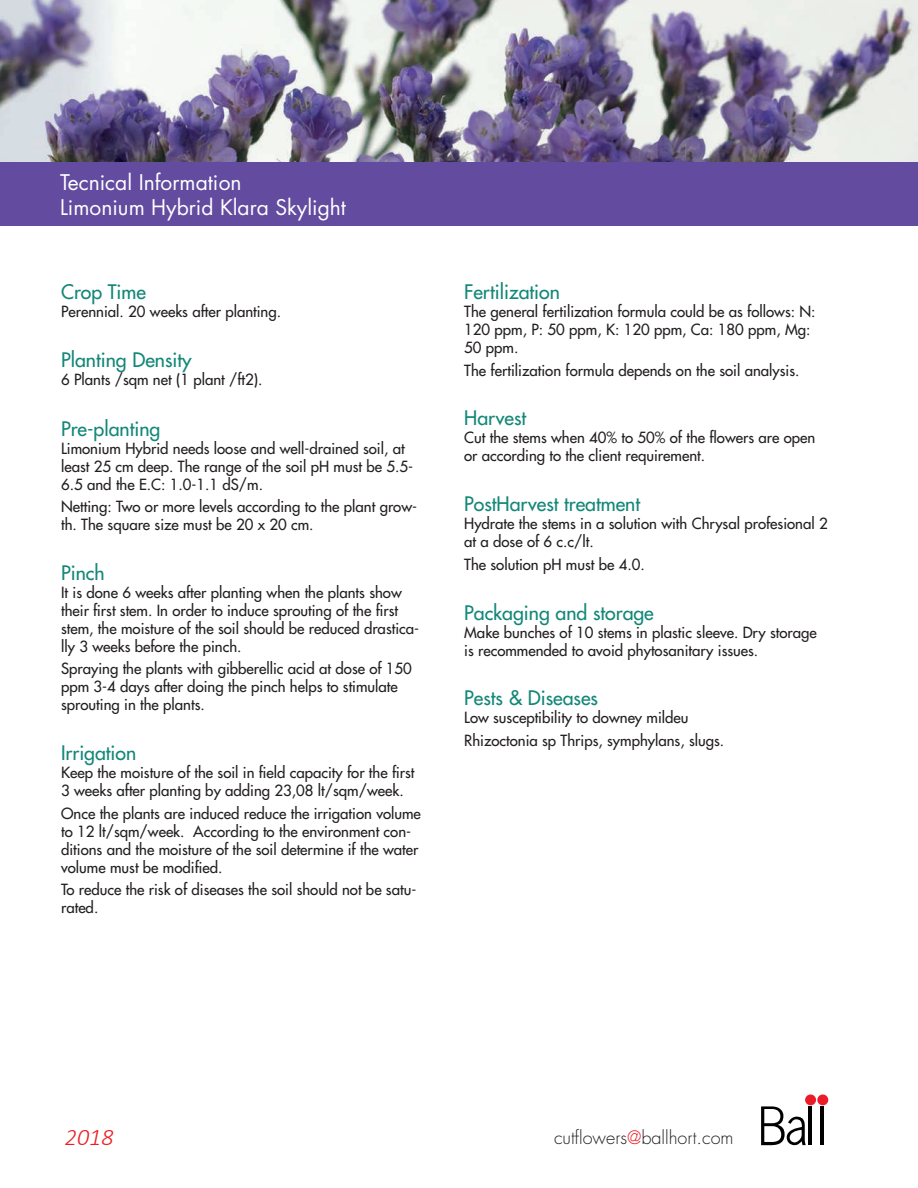
<style>
.page{position:relative;width:918px;height:1188px;background:#fff}
.page>*{position:absolute;margin:0;border:0;box-sizing:border-box;transform-origin:0 0}
.t1{font:italic 300 24px "Calibri";color:#ee1d23}
.t2{font:21px/25.2px "Futura Std";color:#fff}
.t3{font:500 19.5px "Futura Std";color:#138778}
.t4{font:300 18px "Futura Std";color:#231f20}
.t5{font:500 15px/18px "Futura Std";color:#231f20}
.s1{color:#ee1d23}
</style>
<div class="page">
<img style="left:0;top:0;width:918px;height:162px">
<div style="left:0;top:162px;width:918px;height:63px;background:#634b9f"></div>
<div style="left:817px;top:1094px;width:11px;height:11px;background:#eb1c28;border-radius:50%"></div>
<hr style="left:809px;top:1106px;width:3px;height:39px;background:#000001">
<hr style="left:821px;top:1106px;width:3px;height:39px;background:#000001">
<div style="left:805px;top:1094px;width:11px;height:11px;background:#eb1c28;border-radius:50%"></div>
<svg style="left:761px;top:1106px;width:45px;height:39px"></svg>
<h2 class="t2" style="left:60px;top:169px;width:287px">Tecnical Information<br>Limonium Hybrid Klara Skylight</h2>
<h3 class="t3" style="left:61px;top:280px;width:86px">Crop Time</h3>
<p class="t5" style="left:61px;top:303px;width:222px">Perennial. 20 weeks after planting.</p>
<h3 class="t3" style="left:61px;top:348px;width:132px">Planting Density</h3>
<p class="t5" style="left:61px;top:371px;width:203px">6 Plants /sqm net (1 plant /ft2).</p>
<h3 class="t3" style="left:61px;top:417px;width:101px">Pre-planting</h3>
<p class="t5" style="left:61px;top:440px;width:353px">Limonium Hybrid needs loose and well-drained soil, at least 25 cm deep. The range of the soil pH must be 5.5-<br>6.5 and the E.C: 1.0-1.1 dS/m.</p>
<p class="t5" style="left:61px;top:498px;width:358px">Netting: Two or more levels according to the plant grow&shy;th. The square size must be 20 x 20 cm.</p>
<h3 class="t3" style="left:61px;top:561px;width:45px">Pinch</h3>
<p class="t5" style="left:61px;top:584px;width:359px">It is done 6 weeks after planting when the plants show their first stem. In order to induce sprouting of the first stem, the moisture of the soil should be reduced drastica&shy;lly 3 weeks before the pinch.</p>
<p class="t5" style="left:61px;top:660px;width:352px">Spraying the plants with gibberellic acid at dose of 150 ppm 3-4 days after doing the pinch helps to stimulate sprouting in the plants.</p>
<h3 class="t3" style="left:61px;top:741px;width:77px">Irrigation</h3>
<p class="t5" style="left:61px;top:764px;width:355px">Keep the moisture of the soil in field capacity for the first<br>3 weeks after planting by adding 23,08 lt/sqm/week.</p>
<p class="t5" style="left:61px;top:804px;width:361px">Once the plants are induced reduce the irrigation volume to 12 lt/sqm/week. According to the environment con&shy;ditions and the moisture of the soil determine if the water volume must be modified.</p>
<p class="t5" style="left:61px;top:880px;width:357px">To reduce the risk of diseases the soil should not be satu&shy;rated.</p>
<h3 class="t3" style="left:464px;top:280px;width:97px">Fertilization</h3>
<p class="t5" style="left:464px;top:303px;width:353px">The general fertilization formula could be as follows: N:<br>120 ppm, P: 50 ppm, K: 120 ppm, Ca: 180 ppm, Mg:<br>50 ppm.</p>
<p class="t5" style="left:464px;top:361px;width:337px">The fertilization formula depends on the soil analysis.</p>
<h3 class="t3" style="left:464px;top:406px;width:63px">Harvest</h3>
<p class="t5" style="left:464px;top:429px;width:353px">Cut the stems when 40% to 50% of the flowers are open or according to the client requirement.</p>
<h3 class="t3" style="left:464px;top:492px;width:177px">PostHarvest treatment</h3>
<p class="t5" style="left:464px;top:515px;width:365px">Hydrate the stems in a solution with Chrysal profesional 2 at a dose of 6 c.c/lt.</p>
<p class="t5" style="left:464px;top:555px;width:182px">The solution pH must be 4.0.</p>
<h3 class="t3" style="left:464px;top:600px;width:191px">Packaging and storage</h3>
<p class="t5" style="left:464px;top:623px;width:354px">Make bunches of 10 stems in plastic sleeve. Dry storage is recommended to avoid phytosanitary issues.</p>
<h3 class="t3" style="left:464px;top:686px;width:135px">Pests &amp; Diseases</h3>
<p class="t5" style="left:464px;top:707px;width:262px;line-height:22.2px">Low susceptibility to downey mildeu<br>Rhizoctonia sp Thrips, symphylans, slugs.</p>
<h1 class="t1" style="left:65px;top:1122px;width:50px">2018</h1>
<p class="t4" style="left:554px;top:1127px;width:181px">cutflowers<span class="s1">@</span>ballhort.com</p>
</div>
